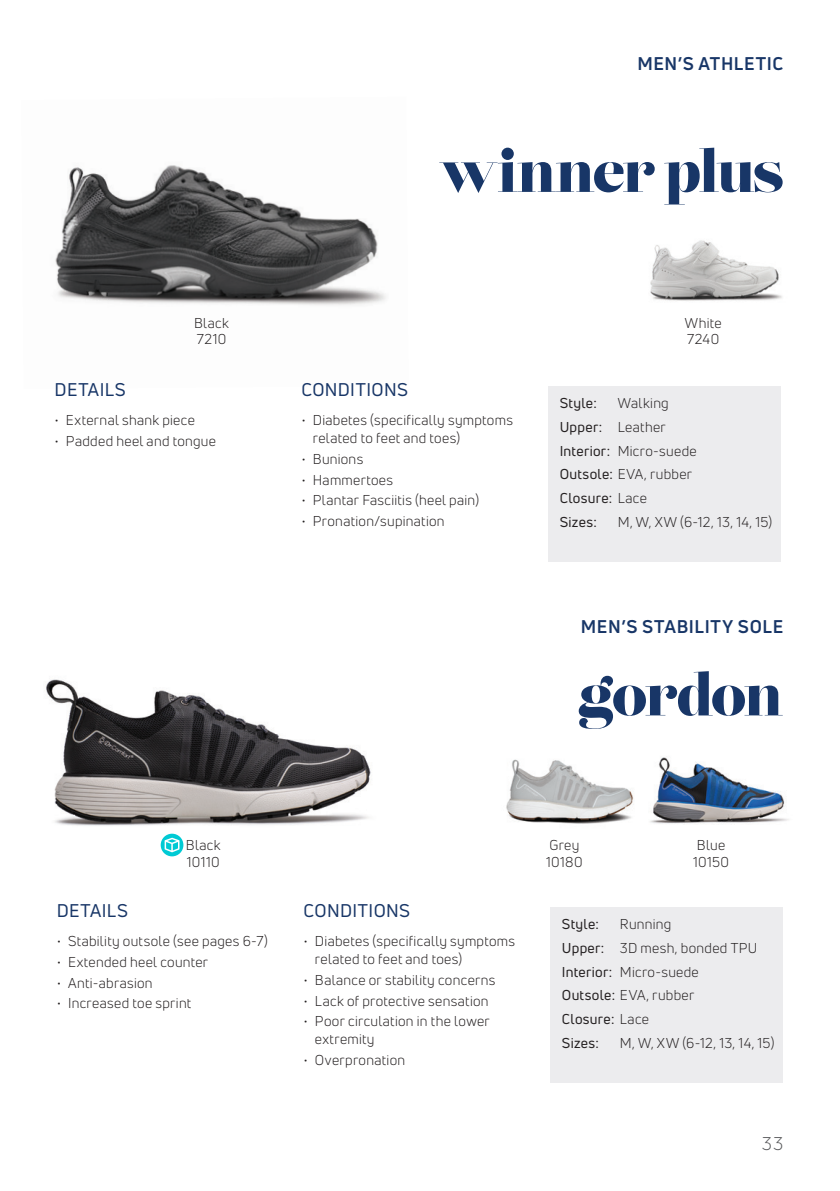
<style>
.page{position:relative;width:840px;height:1191px;background:#fff}
.page>*{position:absolute;margin:0;border:0;box-sizing:border-box;transform-origin:0 0}
.Women_s_shoe_names{font:56px "Lust Didone";letter-spacing:-.035em;color:#183667}
.header_1{font:18px "Uni Neue";letter-spacing:.02em;color:#183667}
.Women_s_section_headers{font:700 18px "Uni Neue";letter-spacing:.035em;color:#183667}
.t1{font:18px "Uni Neue";color:#57585a}
.specs{font:14px/18px "Uni Neue";letter-spacing:.02em;color:#231f20}
.specs-2{font:14px "Uni Neue";letter-spacing:.025em;color:#231f20}
.s1{font-style:inherit}
</style>
<div class="page">
<img style="left:650px;top:757px;width:139px;height:67px">
<img style="left:46px;top:679px;width:325px;height:178px">
<img style="left:506px;top:759px;width:128px;height:65px">
<div style="left:550px;top:906px;width:232px;height:176px;background:#ececee"></div>
<img style="left:55px;top:165px;width:331px;height:140px">
<img style="left:650px;top:240px;width:132px;height:61px">
<div style="left:548px;top:386px;width:232px;height:175px;background:#ececee"></div>
<svg style="left:161px;top:833px;width:22px;height:23px"></svg>
<svg style="left:164px;top:837px;width:15px;height:15px"></svg>
<p class="Women_s_section_headers" style="left:637px;top:52px;width:147px">MEN’S ATHLETIC</p>
<p class="Women_s_shoe_names" style="left:438px;top:137px;width:346px">winner plus</p>
<p class="specs" style="left:194px;top:314px;width:36px">Black</p>
<p class="specs" style="left:196px;top:330px;width:31px">7210</p>
<p class="header_1" style="left:55px;top:378px;width:73px">DETAILS</p>
<p class="specs" style="left:55px;top:411px;width:142px">• External shank piece</p>
<p class="specs" style="left:55px;top:432px;width:163px">• Padded heel and tongue</p>
<p class="header_1" style="left:301px;top:378px;width:108px">CONDITIONS</p>
<p class="specs" style="left:312px;top:411px;width:201px;text-indent:-11px">• Diabetes (specifically symptoms related to feet and toes)</p>
<p class="specs" style="left:301px;top:450px;width:63px">• Bunions</p>
<p class="specs" style="left:301px;top:470px;width:93px">• Hammertoes</p>
<p class="specs" style="left:301px;top:491px;width:179px">• Plantar Fasciitis (heel pain)</p>
<p class="specs" style="left:301px;top:512px;width:144px">• Pronation/supination</p>
<p class="specs" style="left:684px;top:314px;width:38px">White</p>
<p class="specs" style="left:686px;top:330px;width:34px">7240</p>
<p class="specs-2" style="left:559px;top:394px;width:39px">Style:</p>
<p class="specs" style="left:617px;top:394px;width:52px">Walking</p>
<p class="specs" style="left:559px;top:418px;width:107px"><span class="s1">Upper:</span> Leather</p>
<p class="specs" style="left:559px;top:441px;width:138px"><span class="s1">Interior:</span> Micro-suede</p>
<p class="specs" style="left:559px;top:465px;width:134px"><span class="s1">Outsole:</span> EVA, rubber</p>
<p class="specs-2" style="left:559px;top:489px;width:89px">Closure: <span class="s1">Lace</span></p>
<p class="specs-2" style="left:559px;top:513px;width:39px">Sizes:</p>
<p class="specs" style="left:617px;top:512px;width:156px">M, W, XW (6-12, 13, 14, 15)</p>
<p class="Women_s_section_headers" style="left:580px;top:615px;width:204px">MEN’S STABILITY SOLE</p>
<p class="Women_s_shoe_names" style="left:577px;top:660px;width:207px">gordon</p>
<p class="specs" style="left:186px;top:836px;width:36px">Black</p>
<p class="specs" style="left:187px;top:852px;width:34px">10110</p>
<p class="header_1" style="left:57px;top:899px;width:73px">DETAILS</p>
<p class="specs" style="left:57px;top:932px;width:212px">• Stability outsole (see pages 6-7)</p>
<p class="specs" style="left:57px;top:952px;width:153px">• Extended heel counter</p>
<p class="specs" style="left:57px;top:973px;width:97px">• Anti-abrasion</p>
<p class="specs" style="left:57px;top:994px;width:136px">• Increased toe sprint</p>
<p class="header_1" style="left:303px;top:899px;width:108px">CONDITIONS</p>
<p class="specs" style="left:315px;top:932px;width:201px;text-indent:-11px">• Diabetes (specifically symptoms related to feet and toes)</p>
<p class="specs" style="left:303px;top:970px;width:193px">• Balance or stability concerns</p>
<p class="specs" style="left:303px;top:991px;width:186px">• Lack of protective sensation</p>
<p class="specs" style="left:315px;top:1012px;width:176px;text-indent:-11px">• Poor circulation in the lower extremity</p>
<p class="specs" style="left:303px;top:1051px;width:103px">• Overpronation</p>
<p class="specs" style="left:549px;top:836px;width:31px">Grey</p>
<p class="specs" style="left:546px;top:852px;width:38px">10180</p>
<p class="specs" style="left:696px;top:836px;width:30px">Blue</p>
<p class="specs" style="left:692px;top:852px;width:38px">10150</p>
<p class="specs-2" style="left:561px;top:915px;width:39px">Style:</p>
<p class="specs" style="left:619px;top:915px;width:53px">Running</p>
<p class="specs" style="left:561px;top:938px;width:197px"><span class="s1">Upper:</span> 3D mesh, bonded TPU</p>
<p class="specs" style="left:561px;top:962px;width:138px"><span class="s1">Interior:</span> Micro-suede</p>
<p class="specs" style="left:561px;top:986px;width:134px"><span class="s1">Outsole:</span> EVA, rubber</p>
<p class="specs-2" style="left:561px;top:1010px;width:89px">Closure: <span class="s1">Lace</span></p>
<p class="specs-2" style="left:561px;top:1033px;width:39px">Sizes:</p>
<p class="specs" style="left:619px;top:1033px;width:156px">M, W, XW (6-12, 13, 14, 15)</p>
<p class="t1" style="left:761px;top:1132px;width:23px">33</p>
</div>
